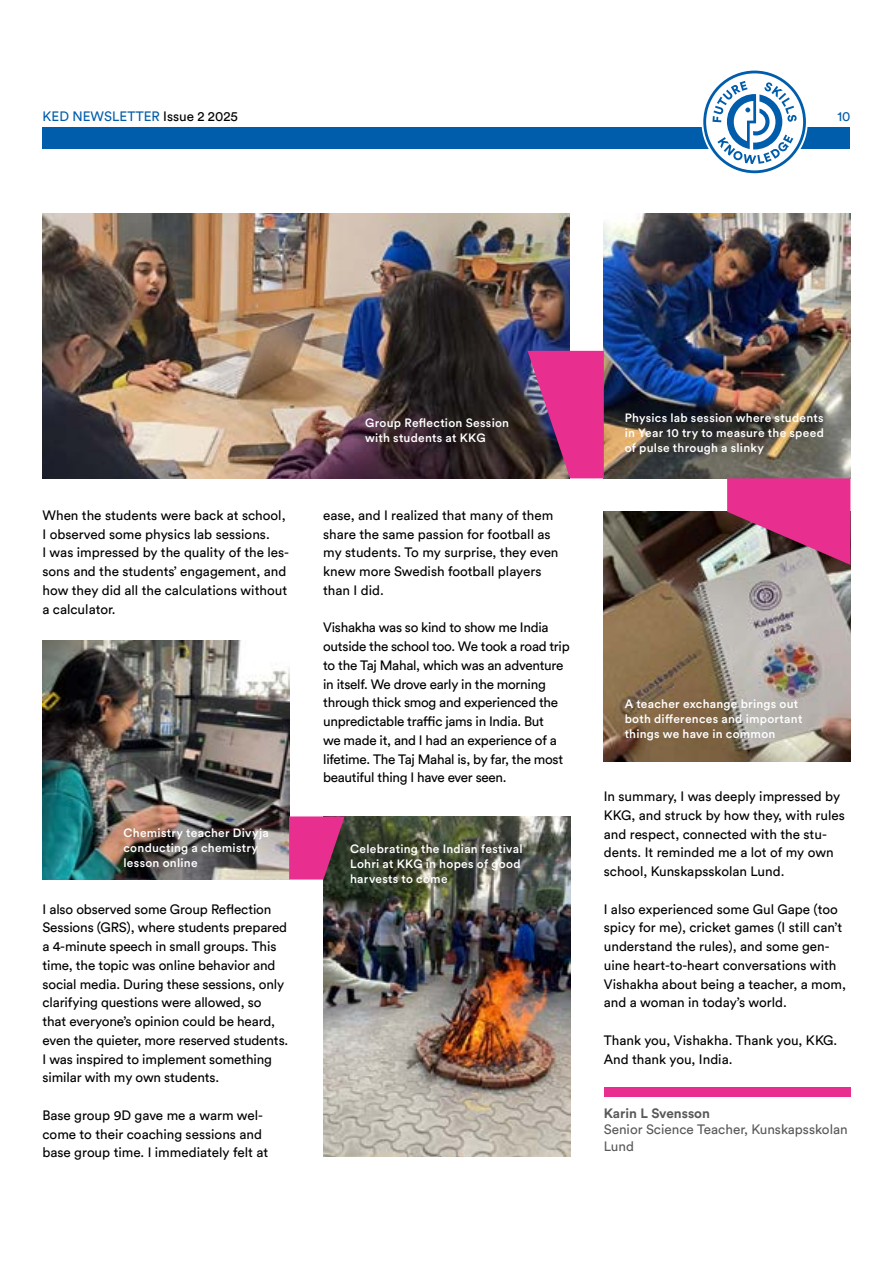
<style>
.page{position:relative;width:893px;height:1263px;background:#fff}
.page>*{position:absolute;margin:0;border:0;box-sizing:border-box;transform-origin:0 0}
.t1{font:13.5px/18.8px "Circular Std";letter-spacing:-.005em;color:#000}
.t2{font:13.5px/16.5px "Circular Std";color:#58595b}
.t3{font:13.5px "Circular Std";color:#005dac}
.t4{font:700 13.5px "Circular Std";color:#58595b}
.t5{font:500 12px/15px "Circular Std";letter-spacing:.02em;color:#fff}
.s1{color:#000}
</style>
<div class="page">
<div style="left:43px;top:128px;width:807px;height:21px;background:#005dac"></div>
<svg style="left:703px;top:71px;width:103px;height:102px"></svg>
<div style="left:604px;top:1087px;width:246px;height:10px;background:#e82e8f"></div>
<img style="left:43px;top:213px;width:527px;height:265px">
<img style="left:43px;top:640px;width:246px;height:239px">
<img style="left:323px;top:816px;width:247px;height:341px">
<img style="left:604px;top:512px;width:246px;height:249px">
<img style="left:604px;top:213px;width:246px;height:265px">
<svg style="left:527px;top:351px;width:77px;height:127px;background:#b8327a"></svg>
<svg style="left:727px;top:478px;width:123px;height:87px;background:#ca4a8a"></svg>
<svg style="left:289px;top:816px;width:56px;height:63px;background:#c2307a"></svg>
<p class="t3" style="left:43px;top:109px;width:197px">KED NEWSLETTER <span class="s1">Issue 2 2025</span></p>
<p class="t3" style="left:837px;top:109px;width:15px">10</p>
<p class="t1" style="left:43px;top:505px;width:248px">When the students were back at school, I observed some physics lab sessions.<br>I was impressed by the quality of the les&shy;sons and the students’ engagement, and how they did all the calculations without a calculator.</p>
<p class="t5" style="left:124px;top:825px;width:147px">Chemistry teacher Divyja conducting a chemistry lesson online</p>
<p class="t1" style="left:43px;top:899px;width:247px">I also observed some Group Reflection Sessions (GRS), where students prepared a 4-minute speech in small groups. This time, the topic was online behavior and social media. During these sessions, only clarifying questions were allowed, so that everyone’s opinion could be heard, even the quieter, more reserved students.<br>I was inspired to implement something similar with my own students.</p>
<p class="t1" style="left:43px;top:1105px;width:227px">Base group 9D gave me a warm wel&shy;come to their coaching sessions and base group time. I immediately felt at</p>
<p class="t5" style="left:365px;top:415px;width:146px">Group Reflection Session with students at KKG</p>
<p class="t5" style="left:625px;top:410px;width:201px;text-align:justify">Physics lab session where students in Year 10 try to measure the speed of pulse through a slinky</p>
<p class="t1" style="left:323px;top:506px;width:237px">ease, and I realized that many of them share the same passion for football as my students. To my surprise, they even knew more Swedish football players than I did.</p>
<p class="t1" style="left:323px;top:618px;width:248px">Vishakha was so kind to show me India outside the school too. We took a road trip to the Taj Mahal, which was an adventure in itself. We drove early in the morning through thick smog and experienced the unpredictable traffic jams in India. But<br>we made it, and I had an experience of a lifetime. The Taj Mahal is, by far, the most beautiful thing I have ever seen.</p>
<p class="t5" style="left:350px;top:840px;width:174px">Celebrating the Indian festival<br>Lohri at KKG in hopes of good harvests to come</p>
<p class="t5" style="left:625px;top:696px;width:179px">A teacher exchange brings out both differences and important things we have in common</p>
<p class="t1" style="left:604px;top:787px;width:243px">In summary, I was deeply impressed by KKG, and struck by how they, with rules and respect, connected with the stu&shy;dents. It reminded me a lot of my own school, Kunskapsskolan Lund.</p>
<p class="t1" style="left:604px;top:899px;width:244px">I also experienced some Gul Gape (too spicy for me), cricket games (I still can’t understand the rules), and some gen&shy;uine heart-to-heart conversations with Vishakha about being a teacher, a mom, and a woman in today’s world.</p>
<p class="t1" style="left:604px;top:1031px;width:235px">Thank you, Vishakha. Thank you, KKG.<br>And thank you, India.</p>
<p class="t4" style="left:604px;top:1104px;width:108px">Karin L Svensson</p>
<p class="t2" style="left:604px;top:1121px;width:245px">Senior Science Teacher, Kunskapsskolan<br>Lund</p>
</div>
